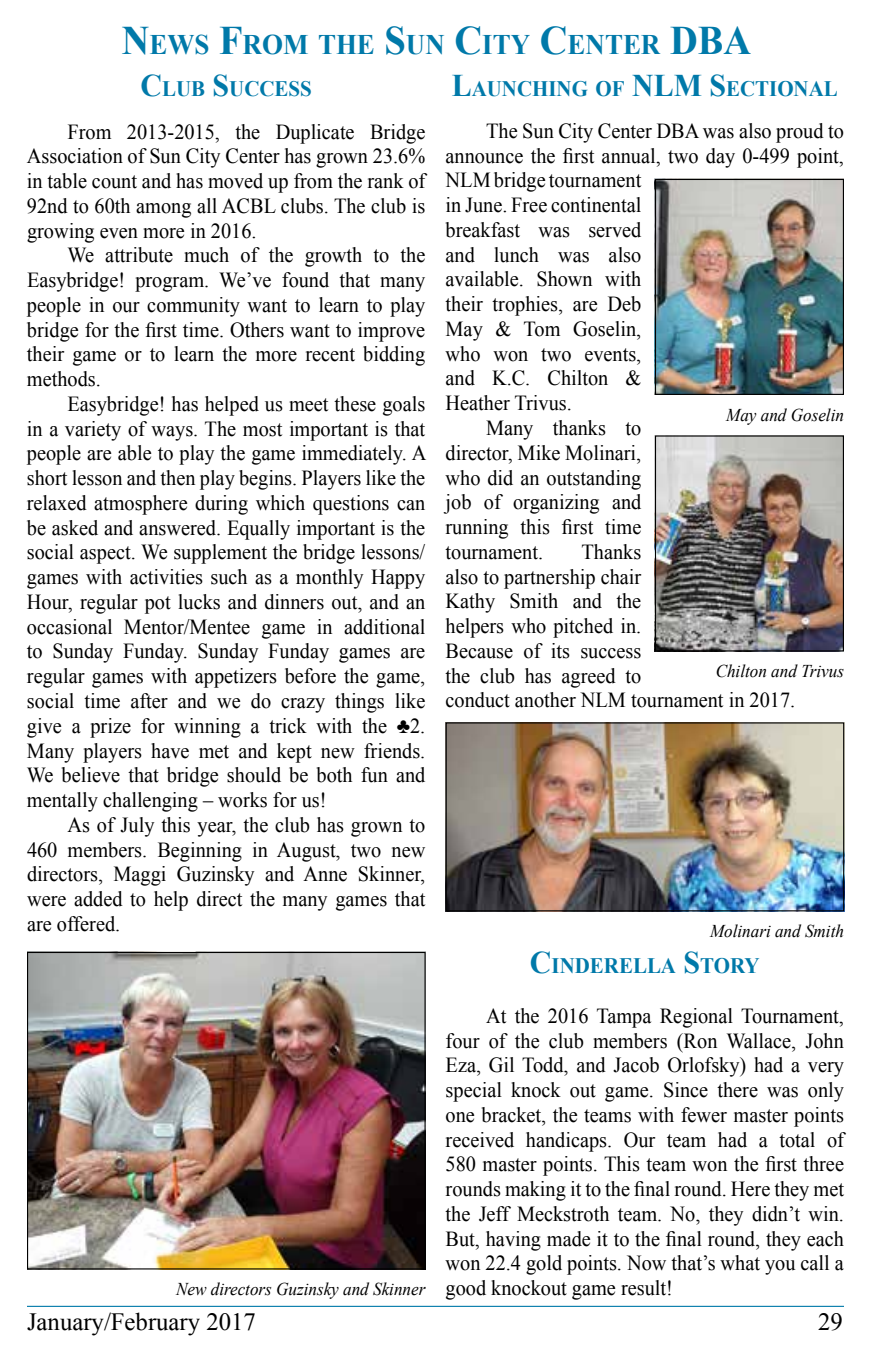
<style>
.page{position:relative;width:871px;height:1357px;background:#fff}
.page>*{position:absolute;margin:0;border:0;box-sizing:border-box;transform-origin:0 0}
.t1{font:700 28.35px "Times New Roman";color:#0079a9;scale:.95 1}
.t2{font:24.75px "Times New Roman";color:#000}
.t3{font:700 22.05px "Times New Roman";color:#0079a9;scale:.95 1}
.t4{font:21.38px/24.8px "Times New Roman";color:#000;text-align:justify;scale:.95 1}
.t5{font:italic 18px "Times New Roman";color:#000;scale:.95 1}
.s1{font-size:40.5px}
.s2{font-size:31.5px}
</style>
<div class="page">
<hr style="left:27px;top:1306px;width:817px;height:1px;background:#0079a9">
<img style="left:29px;top:954px;width:395px;height:313px">
<div style="left:27px;top:952px;width:399px;height:317px;border:1px solid #000"></div>
<img style="left:657px;top:181px;width:185px;height:212px">
<div style="left:655px;top:179px;width:189px;height:216px;border:1px solid #000"></div>
<img style="left:657px;top:437px;width:185px;height:212px">
<div style="left:655px;top:435px;width:189px;height:216px;border:1px solid #000"></div>
<img style="left:448px;top:724px;width:394px;height:185px">
<div style="left:446px;top:722px;width:398px;height:189px;border:1px solid #000"></div>
<h1 class="t1" style="left:122px;top:25px;width:663px"><span class="s1">N</span>EWS <span class="s1">F</span>ROM THE <span class="s1">S</span>UN <span class="s1">C</span>ITY <span class="s1">C</span>ENTER <span class="s1">DBA</span></h1>
<p class="t3" style="left:140px;top:74px;width:169px"><span class="s2">C</span>LUB <span class="s2">S</span>UCCESS</p>
<p class="t4" style="left:27px;top:119px;width:421px;text-indent:41px">From 2013-2015, the Duplicate Bridge Association of Sun City Center has grown 23.6% in table count and has moved up from the rank of 92nd to 60th among all ACBL clubs. The club is growing even more in 2016.</p>
<p class="t4" style="left:27px;top:242px;width:421px;text-indent:41px">We attribute much of the growth to the Easybridge! program. We’ve found that many people in our community want to learn to play bridge for the first time. Others want to improve their game or to learn the more recent bidding methods.</p>
<p class="t4" style="left:27px;top:391px;width:422px;text-indent:41px">Easybridge! has helped us meet these goals in a variety of ways. The most important is that people are able to play the game immediately. A short lesson and then play begins. Players like the relaxed atmosphere during which questions can be asked and answered. Equally important is the social aspect. We supplement the bridge lessons/ games with activities such as a monthly Happy Hour, regular pot lucks and dinners out, and an occasional Mentor/Mentee game in additional to Sunday Funday. Sunday Funday games are regular games with appetizers before the game, social time after and we do crazy things like give a prize for winning a trick with the ♣2.<br>Many players have met and kept new friends.<br>We believe that bridge should be both fun and mentally challenging – works for us!</p>
<p class="t4" style="left:27px;top:812px;width:421px;text-indent:40px">As of July this year, the club has grown to 460 members. Beginning in August, two new directors, Maggi Guzinsky and Anne Skinner, were added to help direct the many games that are offered.</p>
<p class="t5" style="left:176px;top:1277px;width:264px">New directors Guzinsky and Skinner</p>
<p class="t3" style="left:452px;top:73px;width:408px"><span class="s2">L</span>AUNCHING OF <span class="s2">NLM S</span>ECTIONAL</p>
<p class="t4" style="left:486px;top:118px;width:378px">The Sun City Center DBA was also proud to</p>
<p class="t4" style="left:445px;top:143px;width:421px">announce the first annual, two day 0-499 point,</p>
<p class="t4" style="left:445px;top:168px;width:208px">NLM bridge tournament</p>
<p class="t4" style="left:445px;top:192px;width:208px">in June. Free continental</p>
<p class="t4" style="left:445px;top:217px;width:208px">breakfast was served</p>
<p class="t4" style="left:445px;top:242px;width:208px">and lunch was also</p>
<p class="t4" style="left:445px;top:267px;width:208px">available. Shown with</p>
<p class="t4" style="left:445px;top:291px;width:208px">their trophies, are Deb</p>
<p class="t4" style="left:445px;top:316px;width:208px">May &amp; Tom Goselin,</p>
<p class="t4" style="left:445px;top:341px;width:208px">who won two events,</p>
<p class="t4" style="left:445px;top:366px;width:208px">and K.C. Chilton &amp;</p>
<p class="t4" style="left:445px;top:390px;width:134px">Heather Trivus.</p>
<p class="t4" style="left:486px;top:415px;width:165px">Many thanks to</p>
<p class="t4" style="left:445px;top:440px;width:208px">director, Mike Molinari,</p>
<p class="t4" style="left:445px;top:465px;width:208px">who did an outstanding</p>
<p class="t4" style="left:445px;top:489px;width:208px">job of organizing and</p>
<p class="t4" style="left:445px;top:514px;width:208px">running this first time</p>
<p class="t4" style="left:445px;top:539px;width:104px">tournament.</p>
<p class="t5" style="left:726px;top:402px;width:125px">May and Goselin</p>
<p class="t4" style="left:445px;top:539px;width:370px;text-align:left;text-indent:136px">Thanks<br>also to partnership chair<br>Kathy Smith and the<br>helpers who pitched in.<br>Because of its success<br>the club has agreed to<br>conduct another NLM tournament in 2017.</p>
<p class="t5" style="left:715px;top:659px;width:137px">Chilton and Trivus</p>
<p class="t5" style="left:710px;top:919px;width:143px">Molinari and Smith</p>
<p class="t3" style="left:530px;top:950px;width:243px"><span class="s2">C</span>INDERELLA <span class="s2">S</span>TORY</p>
<p class="t4" style="left:445px;top:1003px;width:421px;text-indent:41px">At the 2016 Tampa Regional Tournament, four of the club members (Ron Wallace, John Eza, Gil Todd, and Jacob Orlofsky) had a very special knock out game. Since there was only one bracket, the teams with fewer master points received handicaps. Our team had a total of 580 master points. This team won the first three rounds making it to the final round. Here they met the Jeff Meckstroth team. No, they didn’t win.<br>But, having made it to the final round, they each won 22.4 gold points. Now that’s what you call a good knockout game result!</p>
<p class="t2" style="left:27px;top:1305px;width:230px">January/February 2017</p>
<p class="t2" style="left:818px;top:1305px;width:26px">29</p>
</div>
